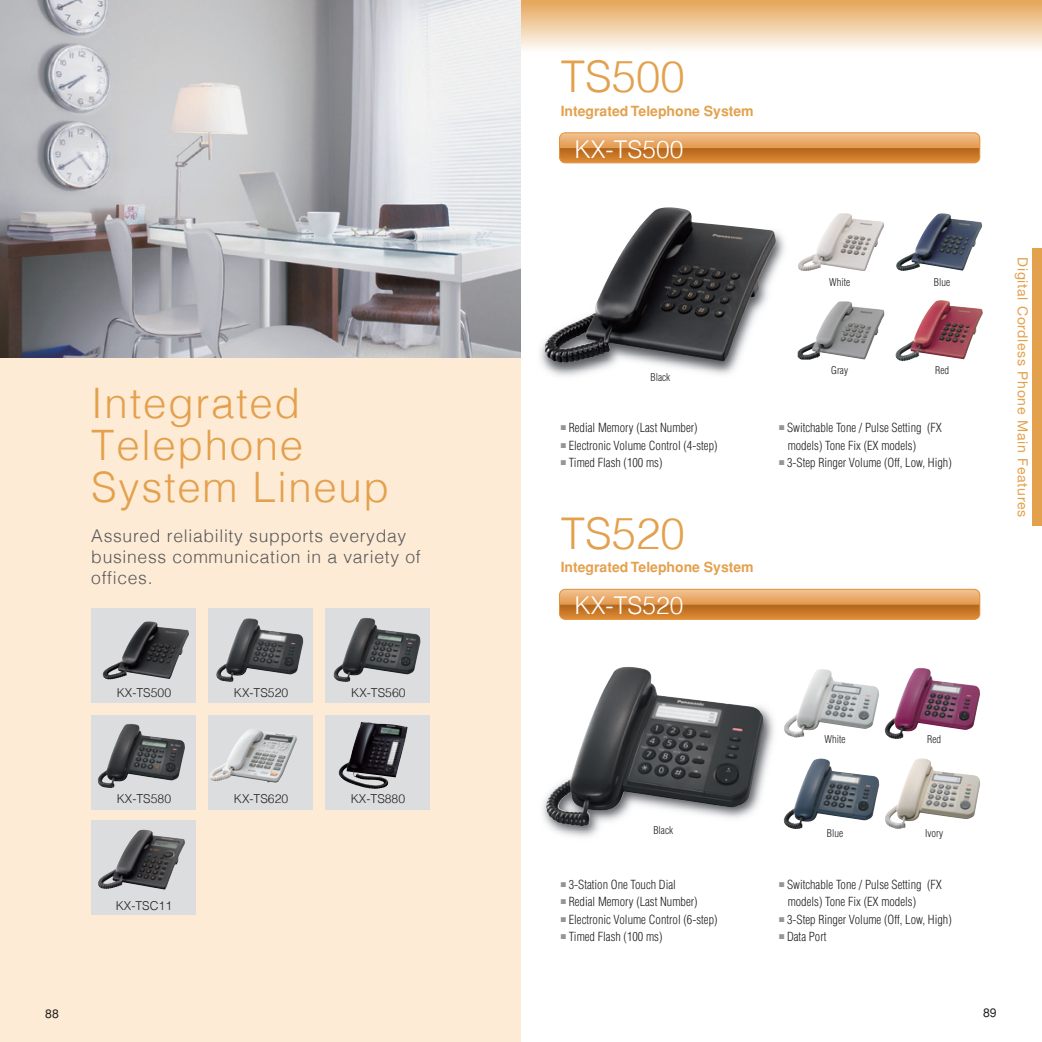
<style>
.page{position:relative;width:1042px;height:1042px;background:#fff}
.page>*{position:absolute;margin:0;border:0;box-sizing:border-box;transform-origin:0 0}
.t1{font:300 43.75px "Helvetica";color:#e3a14d}
.t2{font:300 42px/42px "Helvetica";letter-spacing:.04em;color:#e3a14d}
.t3{font:300 24.5px "Helvetica";color:#fff}
.t4{font:300 17.5px/21px "Helvetica";letter-spacing:.04em;color:#57585a}
.t5{font:700 14px "Helvetica";color:#e3a14d}
.t6{font:14px "Helvetica Neue LT Std";letter-spacing:.05em;color:#e3a14d}
.t7{font:300 condensed 12.25px/17.5px "Helvetica";color:#231f20}
.t8{font:300 12.25px "Helvetica";color:#231f20}
.t9{font:12.25px "Helvetica";color:#231f20}
.t10{font:300 condensed 10.5px "Helvetica";color:#231f20}
</style>
<div class="page">
<div style="left:0;top:0;width:521px;height:1042px;background:#feebd6"></div>
<img style="left:540px;top:207px;width:245px;height:170px">
<img style="left:543px;top:708px;width:231px;height:129px">
<div style="left:0;top:0;width:1042px;height:57px;background:linear-gradient(to bottom,#e5a457,#fff)"></div>
<img style="left:544px;top:207px;width:125px;height:156px">
<img style="left:798px;top:213px;width:86px;height:58px">
<img style="left:896px;top:213px;width:86px;height:58px">
<img style="left:895px;top:300px;width:88px;height:61px">
<img style="left:797px;top:301px;width:87px;height:59px">
<img style="left:546px;top:667px;width:218px;height:159px">
<img style="left:885px;top:758px;width:95px;height:71px">
<img style="left:884px;top:668px;width:96px;height:71px">
<img style="left:784px;top:669px;width:95px;height:68px">
<img style="left:784px;top:758px;width:95px;height:71px">
<svg style="left:91px;top:608px;width:104px;height:94px;background:#b6b7b9"></svg>
<div style="left:91px;top:715px;width:104px;height:94px;background:#dcdddf"></div>
<div style="left:91px;top:821px;width:104px;height:94px;background:#dcdddf"></div>
<div style="left:208px;top:608px;width:105px;height:94px;background:#dcdddf"></div>
<div style="left:208px;top:715px;width:105px;height:94px;background:#dcdddf"></div>
<div style="left:325px;top:608px;width:105px;height:94px;background:#dcdddf"></div>
<div style="left:325px;top:715px;width:105px;height:94px;background:#dcdddf"></div>
<div style="left:1032px;top:248px;width:10px;height:278px;background:#e3a14d"></div>
<svg style="left:559px;top:134px;width:421px;height:29px;background:#d8924b"></svg>
<div style="left:559px;top:132px;width:421px;height:31px;border:1px solid #e28f38;border-radius:6px"></div>
<svg style="left:560px;top:589px;width:420px;height:30px;background:#d89149"></svg>
<div style="left:559px;top:589px;width:421px;height:31px;border:1px solid #e28f38;border-radius:6px"></div>
<img style="left:102px;top:621px;width:47px;height:58px">
<img style="left:216px;top:618px;width:87px;height:64px">
<img style="left:333px;top:617px;width:88px;height:65px">
<img style="left:98px;top:724px;width:87px;height:64px">
<img style="left:209px;top:729px;width:88px;height:53px">
<img style="left:339px;top:722px;width:48px;height:67px">
<img style="left:98px;top:829px;width:87px;height:60px">
<img style="left:0;top:0;width:521px;height:357px">
<h1 class="t1" style="left:561px;top:39px;width:126px">TS500</h1>
<p class="t5" style="left:561px;top:103px;width:195px">Integrated Telephone System</p>
<h3 class="t3" style="left:574px;top:128px;width:110px">KX-TS500</h3>
<h2 class="t2" style="left:91px;top:379px;width:299px">Integrated<br>Telephone<br>System Lineup</h2>
<h3 class="t4" style="left:91px;top:524px;width:331px">Assured reliability supports everyday business communication in a variety of offices.</h3>
<p class="t10" style="left:829px;top:276px;width:22px">White</p>
<p class="t10" style="left:934px;top:276px;width:18px">Blue</p>
<p class="t10" style="left:650px;top:371px;width:21px">Black</p>
<p class="t7" style="left:561px;top:419px;width:138px"><sup>■</sup> Redial Memory (Last Number)</p>
<p class="t7" style="left:561px;top:437px;width:158px"><sup>■</sup> Electronic Volume Control (4-step)</p>
<p class="t7" style="left:561px;top:454px;width:103px"><sup>■</sup> Timed Flash (100 ms)</p>
<h1 class="t1" style="left:561px;top:496px;width:126px">TS520</h1>
<p class="t5" style="left:561px;top:559px;width:195px">Integrated Telephone System</p>
<h3 class="t3" style="left:574px;top:584px;width:110px">KX-TS520</h3>
<p class="t10" style="left:831px;top:364px;width:18px">Gray</p>
<p class="t10" style="left:935px;top:364px;width:15px">Red</p>
<p class="t7" style="left:788px;top:419px;width:156px;text-indent:-9px"><sup>■</sup> Switchable Tone / Pulse Setting (FX models) Tone Fix (EX models)</p>
<p class="t7" style="left:779px;top:454px;width:174px"><sup>■</sup> 3-Step Ringer Volume (Off, Low, High)</p>
<p class="t6" style="left:1031px;top:257px;width:261px;rotate:90deg">Digital Cordless Phone Main Features</p>
<p class="t8" style="left:117px;top:682px;width:56px">KX-TS500</p>
<p class="t8" style="left:351px;top:682px;width:56px">KX-TS560</p>
<p class="t8" style="left:234px;top:682px;width:56px">KX-TS520</p>
<p class="t8" style="left:117px;top:788px;width:56px">KX-TS580</p>
<p class="t8" style="left:351px;top:788px;width:56px">KX-TS880</p>
<p class="t8" style="left:234px;top:788px;width:56px">KX-TS620</p>
<p class="t8" style="left:116px;top:895px;width:58px">KX-TSC11</p>
<p class="t10" style="left:653px;top:823px;width:21px">Black</p>
<p class="t7" style="left:561px;top:875px;width:117px"><sup>■</sup> 3-Station One Touch Dial</p>
<p class="t7" style="left:561px;top:893px;width:138px"><sup>■</sup> Redial Memory (Last Number)</p>
<p class="t7" style="left:561px;top:910px;width:158px"><sup>■</sup> Electronic Volume Control (6-step)</p>
<p class="t7" style="left:561px;top:928px;width:103px"><sup>■</sup> Timed Flash (100 ms)</p>
<p class="t10" style="left:824px;top:733px;width:22px">White</p>
<p class="t10" style="left:927px;top:733px;width:15px">Red</p>
<p class="t10" style="left:827px;top:827px;width:18px">Blue</p>
<p class="t10" style="left:925px;top:827px;width:20px">Ivory</p>
<p class="t7" style="left:788px;top:875px;width:156px;text-indent:-9px"><sup>■</sup> Switchable Tone / Pulse Setting (FX models) Tone Fix (EX models)</p>
<p class="t7" style="left:779px;top:910px;width:174px"><sup>■</sup> 3-Step Ringer Volume (Off, Low, High)</p>
<p class="t7" style="left:779px;top:928px;width:49px"><sup>■</sup> Data Port</p>
<p class="t9" style="left:45px;top:1006px;width:15px">88</p>
<p class="t9" style="left:983px;top:1005px;width:15px">89</p>
</div>
